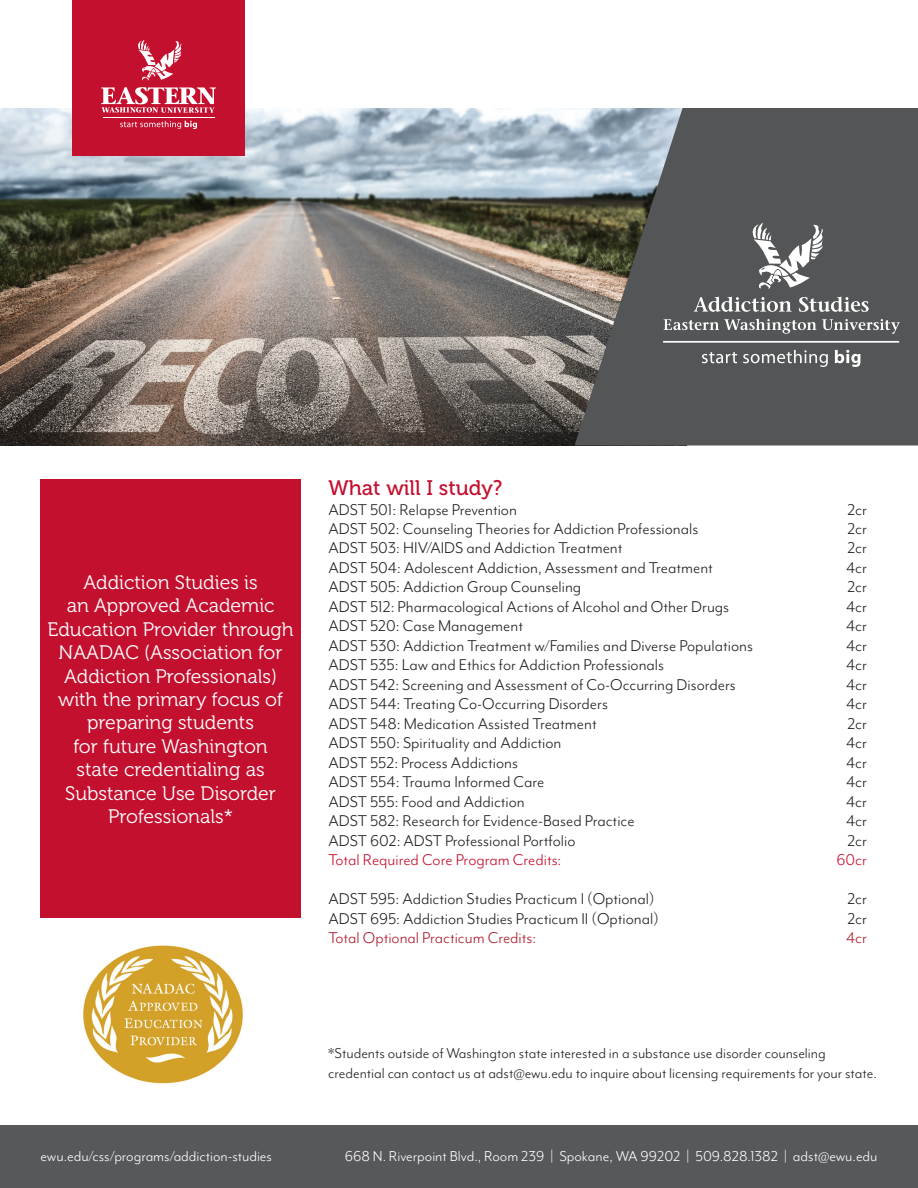
<style>
.page{position:relative;width:918px;height:1188px;background:#fff}
.page>*{position:absolute;margin:0;border:0;box-sizing:border-box;transform-origin:0 0}
.t1{font:21px "Museo 500";color:#c3102f}
.t2{font:19.5px/23.4px "Museo 300";color:#fff;text-align:center}
.t3{font:18px "Mr Eaves Mod OT";color:#231f20}
.t4{font:18px "Mr Eaves Mod OT";color:#c3102f}
.t5{font:18px "Mr Eaves Mod OT";color:#aa1d2d}
.t6{font:16.5px/19.5px "Mr Eaves Mod OT";color:#231f20}
.t7{font:16.5px "Mr Eaves Mod OT";color:#fff}
</style>
<div class="page">
<img style="left:0;top:108px;width:575px;height:338px">
<div style="left:72px;top:0;width:172px;height:156px;background:#c3102f"></div>
<svg style="left:120px;top:121px;width:77px;height:8px"></svg>
<hr style="left:103px;top:117px;width:111px;height:1px;background:#fff">
<svg style="left:101px;top:87px;width:115px;height:26px"></svg>
<svg style="left:138px;top:40px;width:44px;height:41px"></svg>
<div style="left:40px;top:479px;width:262px;height:439px;background:#c3102f"></div>
<svg style="left:575px;top:108px;width:343px;height:338px;background:#5d5f60"></svg>
<div style="left:0;top:1125px;width:918px;height:63px;background:#57585a"></div>
<img style="left:83px;top:945px;width:160px;height:139px">
<svg style="left:694px;top:297px;width:98px;height:15px"></svg>
<svg style="left:799px;top:297px;width:70px;height:15px"></svg>
<svg style="left:664px;top:319px;width:236px;height:15px;background:#7b7c7d"></svg>
<svg style="left:702px;top:352px;width:35px;height:11px"></svg>
<svg style="left:743px;top:350px;width:85px;height:17px"></svg>
<svg style="left:835px;top:350px;width:26px;height:17px"></svg>
<hr style="left:663px;top:341px;width:236px;height:2px;background:#fff">
<svg style="left:749px;top:223px;width:75px;height:66px"></svg>
<p class="t2" style="left:48px;top:571px;width:248px">Addiction Studies is<br>an Approved Academic<br>Education Provider through<br>NAADAC (Association for<br>Addiction Professionals) with the primary focus of preparing students<br>for future Washington<br>state credentialing as<br>Substance Use Disorder<br>Professionals*</p>
<p class="t1" style="left:328px;top:476px;width:176px">What will I study?</p>
<p class="t3" style="left:328px;top:499px;width:190px">ADST 501: Relapse Prevention</p>
<p class="t3" style="left:847px;top:499px;width:21px">2cr</p>
<p class="t3" style="left:328px;top:519px;width:371px">ADST 502: Counseling Theories for Addiction Professionals</p>
<p class="t3" style="left:847px;top:519px;width:21px">2cr</p>
<p class="t3" style="left:328px;top:538px;width:296px">ADST 503: HIV/AIDS and Addiction Treatment</p>
<p class="t3" style="left:847px;top:538px;width:21px">2cr</p>
<p class="t3" style="left:328px;top:558px;width:386px">ADST 504: Adolescent Addiction, Assessment and Treatment</p>
<p class="t3" style="left:846px;top:558px;width:22px">4cr</p>
<p class="t3" style="left:328px;top:577px;width:254px">ADST 505: Addiction Group Counseling</p>
<p class="t3" style="left:847px;top:577px;width:21px">2cr</p>
<p class="t3" style="left:328px;top:597px;width:402px">ADST 512: Pharmacological Actions of Alcohol and Other Drugs</p>
<p class="t3" style="left:846px;top:597px;width:22px">4cr</p>
<p class="t3" style="left:328px;top:616px;width:196px">ADST 520: Case Management</p>
<p class="t3" style="left:846px;top:616px;width:22px">4cr</p>
<p class="t3" style="left:328px;top:636px;width:426px">ADST 530: Addiction Treatment w/Families and Diverse Populations</p>
<p class="t3" style="left:846px;top:636px;width:22px">4cr</p>
<p class="t3" style="left:328px;top:655px;width:337px">ADST 535: Law and Ethics for Addiction Professionals</p>
<p class="t3" style="left:846px;top:655px;width:22px">4cr</p>
<p class="t3" style="left:328px;top:675px;width:409px">ADST 542: Screening and Assessment of Co-Occurring Disorders</p>
<p class="t3" style="left:846px;top:675px;width:22px">4cr</p>
<p class="t3" style="left:328px;top:694px;width:281px">ADST 544: Treating Co-Occurring Disorders</p>
<p class="t3" style="left:846px;top:694px;width:22px">4cr</p>
<p class="t3" style="left:328px;top:714px;width:270px">ADST 548: Medication Assisted Treatment</p>
<p class="t3" style="left:847px;top:714px;width:21px">2cr</p>
<p class="t3" style="left:328px;top:733px;width:234px">ADST 550: Spirituality and Addiction</p>
<p class="t3" style="left:846px;top:733px;width:22px">4cr</p>
<p class="t3" style="left:328px;top:753px;width:191px">ADST 552: Process Addictions</p>
<p class="t3" style="left:846px;top:753px;width:22px">4cr</p>
<p class="t3" style="left:328px;top:772px;width:218px">ADST 554: Trauma Informed Care</p>
<p class="t3" style="left:846px;top:772px;width:22px">4cr</p>
<p class="t3" style="left:328px;top:792px;width:198px">ADST 555: Food and Addiction</p>
<p class="t3" style="left:846px;top:792px;width:22px">4cr</p>
<p class="t3" style="left:328px;top:811px;width:308px">ADST 582: Research for Evidence-Based Practice</p>
<p class="t3" style="left:846px;top:811px;width:22px">4cr</p>
<p class="t3" style="left:328px;top:831px;width:248px">ADST 602: ADST Professional Portfolio</p>
<p class="t3" style="left:847px;top:831px;width:21px">2cr</p>
<p class="t4" style="left:328px;top:850px;width:234px">Total Required Core Program Credits:</p>
<p class="t4" style="left:837px;top:850px;width:32px">60cr</p>
<p class="t3" style="left:328px;top:889px;width:328px">ADST 595: Addiction Studies Practicum I (Optional)</p>
<p class="t3" style="left:847px;top:889px;width:21px">2cr</p>
<p class="t3" style="left:328px;top:909px;width:332px">ADST 695: Addiction Studies Practicum II (Optional)</p>
<p class="t3" style="left:847px;top:909px;width:21px">2cr</p>
<p class="t5" style="left:328px;top:928px;width:209px">Total Optional Practicum Credits:</p>
<p class="t5" style="left:846px;top:928px;width:22px">4cr</p>
<p class="t6" style="left:328px;top:1044px;width:550px">*Students outside of Washington state interested in a substance use disorder counseling credential can contact us at adst@ewu.edu to inquire about licensing requirements for your state.</p>
<p class="t7" style="left:40px;top:1147px;width:233px">ewu.edu/css/programs/addiction-studies</p>
<p class="t7" style="left:345px;top:1147px;width:534px">668 N. Riverpoint Blvd., Room 239 | Spokane, WA 99202 | 509.828.1382 | adst@ewu.edu</p>
</div>
